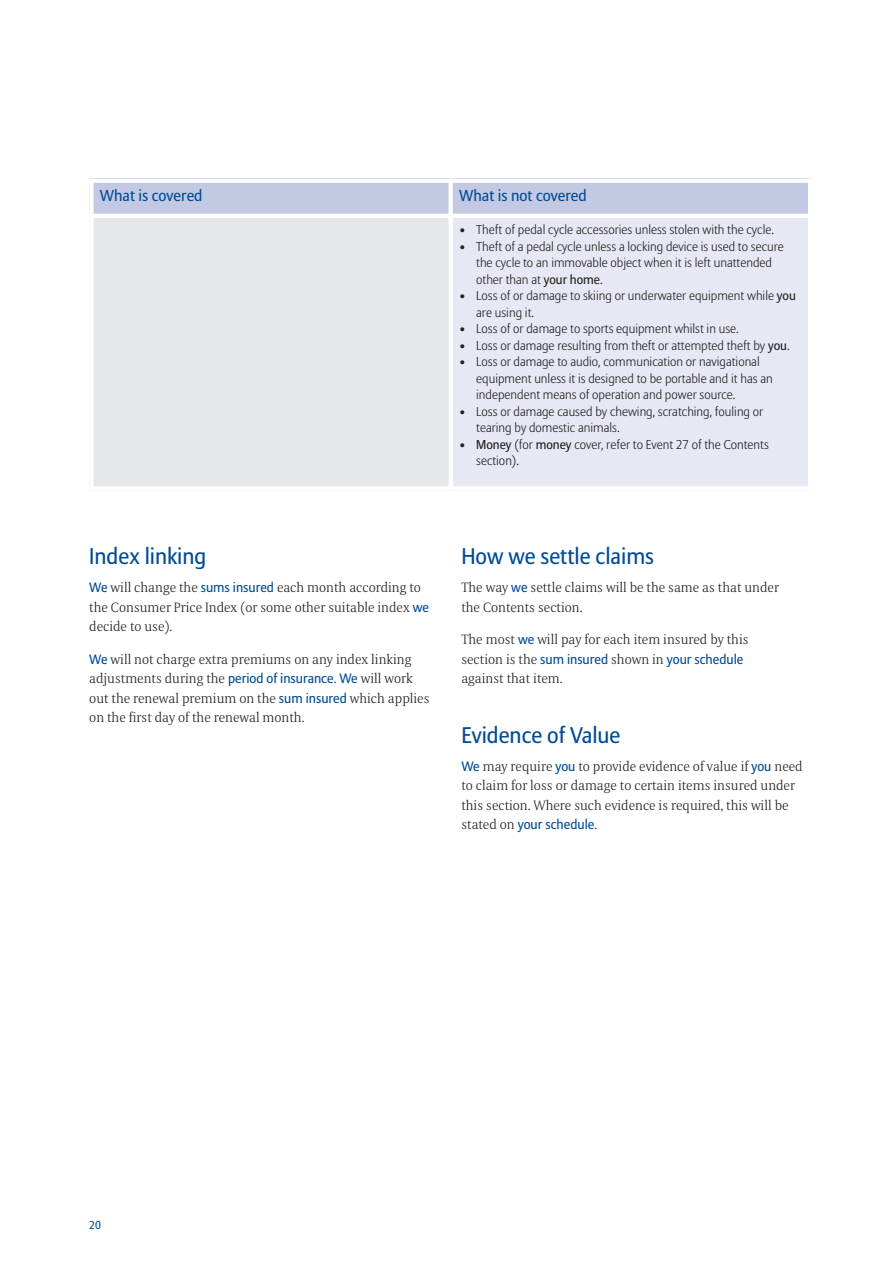
<style>
.page{position:relative;width:893px;height:1263px;background:#fff}
.page>*{position:absolute;margin:0;border:0;box-sizing:border-box;transform-origin:0 0}
.t1{font:22.5px "Allianz Sans";color:#014d95}
.t2{font:15.75px "Allianz Sans";color:#014d95}
.t3{font:300 13.5px/19.5px "Allianz Serif";color:#231f20}
.t4{font:13.5px "Allianz Sans";color:#014d95}
.t5{font:300 12.75px/16.5px "Allianz Sans";color:#231f20}
.t6{font:11.25px "Allianz Sans";color:#014d95}
.s1{font-weight:400}
.s2{font-family:"Allianz Sans";font-weight:400;color:#014d95}
.s3{font-family:"Allianz Serif";font-weight:300;color:#231f20}
</style>
<div class="page">
<div style="left:89px;top:179px;width:362px;height:37px;background:#c3c9e2"></div>
<div style="left:451px;top:179px;width:361px;height:37px;background:#c3c9e2"></div>
<div style="left:89px;top:216px;width:362px;height:275px;background:#e6e7e9"></div>
<div style="left:451px;top:216px;width:361px;height:275px;background:#e6e8f3"></div>
<div style="left:89px;top:179px;width:5px;height:312px;background:#fff"></div>
<hr style="left:449px;top:179px;width:4px;height:312px;background:#fff">
<hr style="left:808px;top:179px;width:4px;height:312px;background:#fff">
<hr style="left:89px;top:179px;width:723px;height:4px;background:#fff">
<hr style="left:89px;top:214px;width:723px;height:4px;background:#fff">
<div style="left:89px;top:486px;width:723px;height:5px;background:#fff"></div>
<p class="t2" style="left:100px;top:189px;width:104px">What is covered</p>
<p class="t2" style="left:459px;top:189px;width:129px">What is not covered</p>
<p class="t5" style="left:459px;top:223px;width:316px">• Theft of pedal cycle accessories unless stolen with the cycle.</p>
<p class="t5" style="left:476px;top:239px;width:309px;text-indent:-17px">• Theft of a pedal cycle unless a locking device is used to secure the cycle to an immovable object when it is left unattended other than at <span class="s1">your home</span>.</p>
<p class="t5" style="left:476px;top:289px;width:321px;text-indent:-17px">• Loss of or damage to skiing or underwater equipment while <span class="s1">you </span>are using it.</p>
<p class="t5" style="left:459px;top:322px;width:281px">• Loss of or damage to sports equipment whilst in use.</p>
<p class="t5" style="left:459px;top:338px;width:332px">• Loss or damage resulting from theft or attempted theft by <span class="s1">you</span>.</p>
<p class="t5" style="left:476px;top:355px;width:298px;text-indent:-17px">• Loss or damage to audio, communication or navigational equipment unless it is designed to be portable and it has an independent means of operation and power source.</p>
<p class="t5" style="left:476px;top:404px;width:289px;text-indent:-17px">• Loss or damage caused by chewing, scratching, fouling or tearing by domestic animals.</p>
<p class="t5" style="left:476px;top:437px;width:294px;text-indent:-17px">• <span class="s1">Money</span> (for <span class="s1">money</span> cover, refer to Event 27 of the Contents section).</p>
<h1 class="t1" style="left:89px;top:547px;width:119px">Index linking</h1>
<p class="t3" style="left:89px;top:579px;width:341px"><span class="s2">We</span> will change the <span class="s2">sums insured</span> each month according to the Consumer Price Index (or some other suitable index <span class="s2">we </span>decide to use).</p>
<p class="t3" style="left:89px;top:651px;width:342px"><span class="s2">We</span> will not charge extra premiums on any index linking adjustments during the <span class="s2">period of insurance</span>. <span class="s2">We</span> will work out the renewal premium on the <span class="s2">sum insured</span> which applies on the first day of the renewal month.</p>
<h1 class="t1" style="left:461px;top:547px;width:194px">How we settle claims</h1>
<p class="t3" style="left:461px;top:579px;width:319px">The way <span class="s2">we</span> settle claims will be the same as that under the Contents section.</p>
<p class="t3" style="left:461px;top:631px;width:289px">The most <span class="s2">we</span> will pay for each item insured by this</p>
<p class="t4" style="left:461px;top:653px;width:284px"><span class="s3">section is the</span> sum insured <span class="s3">shown in</span> your schedule</p>
<p class="t3" style="left:461px;top:670px;width:103px">against that item.</p>
<h1 class="t1" style="left:461px;top:726px;width:161px">Evidence of Value</h1>
<p class="t3" style="left:461px;top:758px;width:343px"><span class="s2">We</span> may require <span class="s2">you</span> to provide evidence of value if <span class="s2">you</span> need to claim for loss or damage to certain items insured under this section. Where such evidence is required, this will be</p>
<p class="t4" style="left:461px;top:819px;width:137px"><span class="s3">stated on</span> your schedule<span class="s3">.</span></p>
<p class="t6" style="left:89px;top:1220px;width:13px">20</p>
</div>
